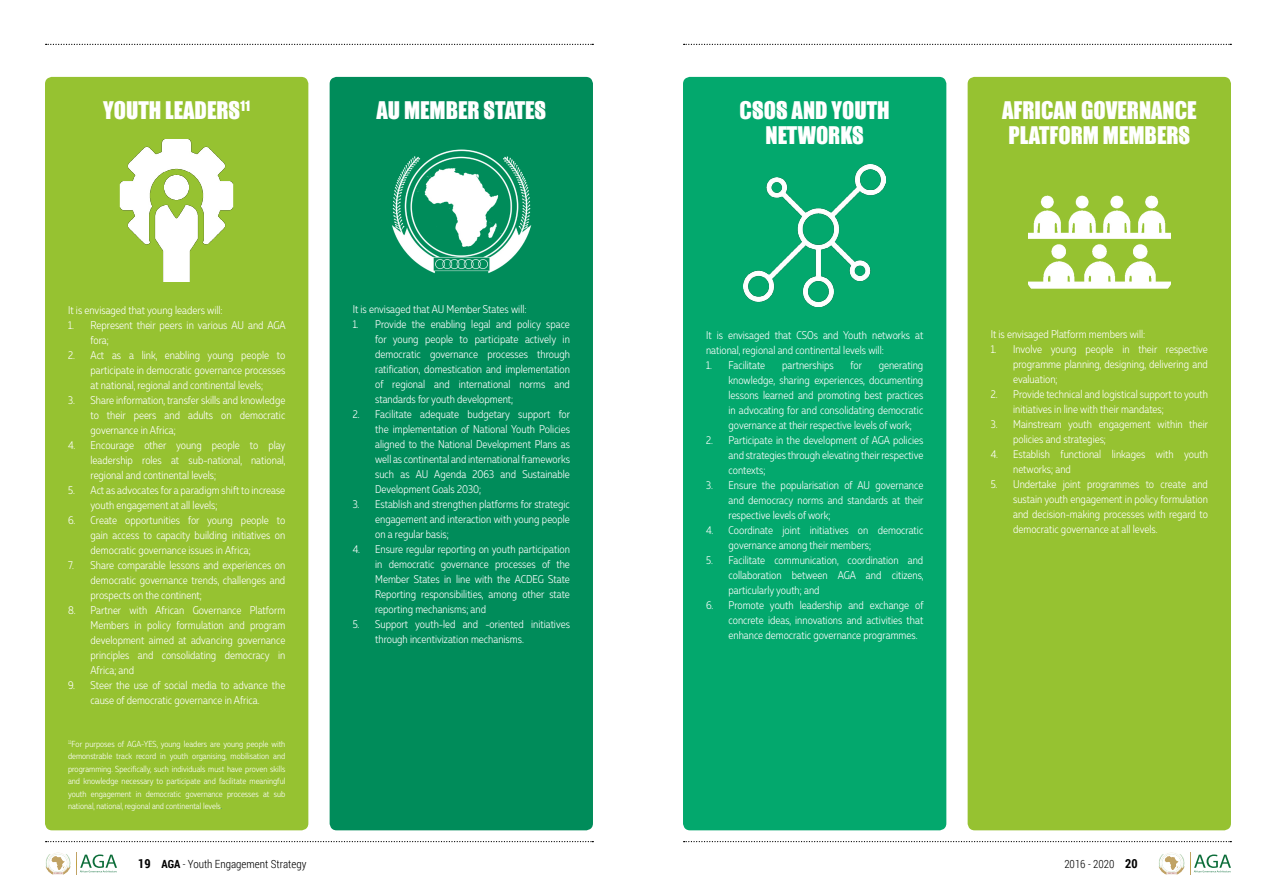
<style>
.page{position:relative;width:1276px;height:886px;background:#fff}
.page>*{position:absolute;margin:0;border:0;box-sizing:border-box;transform-origin:0 0}
.t1{font:22.5px/25px "Gabo Drive";color:#fff;text-align:center}
.t2{font:300 11.25px/15px "Muller Narrow";color:#fff;text-align:justify}
.t3{font:300 11.25px "Roboto Condensed";color:#000}
.t4{font:300 8.75px/12.5px "Muller Narrow";color:#fff;text-align:justify}
.s1{color:#0075b4}
.s2{font-weight:700;font-size:12.5px}
.s3{font-weight:700}
</style>
<div class="page">
<div style="left:45px;top:77px;width:263px;height:753px;background:#96c231;border-radius:7px"></div>
<div style="left:330px;top:77px;width:263px;height:753px;background:#008c5a;border-radius:7px"></div>
<img style="left:119px;top:140px;width:115px;height:142px">
<img style="left:392px;top:149px;width:140px;height:125px">
<div style="left:683px;top:77px;width:263px;height:753px;background:#03a86d;border-radius:7px"></div>
<div style="left:967px;top:77px;width:264px;height:753px;background:#96c231;border-radius:7px"></div>
<img style="left:744px;top:165px;width:141px;height:142px">
<img style="left:1028px;top:195px;width:142px;height:94px">
<svg style="left:46px;top:44px;width:547px;height:1px"></svg>
<svg style="left:46px;top:841px;width:547px;height:1px"></svg>
<svg style="left:683px;top:841px;width:548px;height:1px"></svg>
<svg style="left:683px;top:44px;width:548px;height:1px"></svg>
<img style="left:45px;top:852px;width:26px;height:22px">
<svg style="left:76px;top:852px;width:41px;height:22px"></svg>
<img style="left:1159px;top:852px;width:25px;height:22px">
<svg style="left:1190px;top:852px;width:41px;height:22px"></svg>
<h1 class="t1" style="left:103px;top:97px;width:148px">YOUTH LEADERS<sup>11</sup></h1>
<h1 class="t1" style="left:376px;top:97px;width:171px">AU MEMBER STATES</h1>
<h1 class="t1" style="left:114px;top:98px;width:127px">YOUNG PEOPLE</h1>
<h1 class="t1" style="left:398px;top:98px;width:127px">YOUNG PEOPLE</h1>
<p class="t2" style="left:68px;top:302px;width:156px">It is envisaged that young leaders will:</p>
<p class="t2" style="left:91px;top:317px;width:196px;text-indent:-22px">1. Represent their peers in various AU and AGA fora;</p>
<p class="t2" style="left:91px;top:347px;width:196px;text-indent:-22px">2. Act as a link, enabling young people to participate in democratic governance processes at national, regional and continental levels;</p>
<p class="t2" style="left:91px;top:392px;width:196px;text-indent:-22px">3. Share information, transfer skills and knowledge to their peers and adults on democratic governance in Africa;</p>
<p class="t2" style="left:91px;top:437px;width:197px;text-indent:-22px">4. Encourage other young people to play leadership roles at sub-national, national, regional and continental levels;</p>
<p class="t2" style="left:91px;top:482px;width:196px;text-indent:-22px">5. Act as advocates for a paradigm shift to increase youth engagement at all levels;</p>
<p class="t2" style="left:91px;top:512px;width:196px;text-indent:-22px">6. Create opportunities for young people to gain access to capacity building initiatives on democratic governance issues in Africa;</p>
<p class="t2" style="left:91px;top:557px;width:196px;text-indent:-22px">7. Share comparable lessons and experiences on democratic governance trends, challenges and prospects on the continent;</p>
<p class="t2" style="left:91px;top:602px;width:196px;text-indent:-22px">8. Partner with African Governance Platform Members in policy formulation and program development aimed at advancing governance principles and consolidating democracy in Africa; and</p>
<p class="t2" style="left:68px;top:677px;width:219px;text-align:center">9. Steer the use of social media to advance the cause of democratic governance in Africa.</p>
<p class="t4" style="left:68px;top:737px;width:219px"><sup>11</sup>For purposes of AGA-YES, young leaders are young people with demonstrable track record in youth organising, mobilisation and programming. Specifically, such individuals must have proven skills and knowledge necessary to participate and facilitate meaningful youth engagement in democratic governance processes at sub national, national, regional and continental levels<span class="s1">.</span></p>
<p class="t2" style="left:353px;top:302px;width:175px">It is envisaged that AU Member States will:</p>
<p class="t2" style="left:375px;top:317px;width:196px;text-indent:-22px">1. Provide the enabling legal and policy space for young people to participate actively in democratic governance processes through ratification, domestication and implementation of regional and international norms and standards for youth development;</p>
<p class="t2" style="left:375px;top:407px;width:196px;text-indent:-22px">2. Facilitate adequate budgetary support for the implementation of National Youth Policies aligned to the National Development Plans as well as continental and international frameworks such as AU Agenda 2063 and Sustainable Development Goals 2030;</p>
<p class="t2" style="left:375px;top:497px;width:196px;text-indent:-22px">3. Establish and strengthen platforms for strategic engagement and interaction with young people on a regular basis;</p>
<p class="t2" style="left:375px;top:542px;width:196px;text-indent:-22px">4. Ensure regular reporting on youth participation in democratic governance processes of the Member States in line with the ACDEG State Reporting responsibilities, among other state reporting mechanisms; and</p>
<p class="t2" style="left:375px;top:617px;width:196px;text-indent:-22px">5. Support youth-led and -oriented initiatives through incentivization mechanisms.</p>
<h1 class="t1" style="left:739px;top:97px;width:152px">CSOS AND YOUTH<br>NETWORKS</h1>
<h1 class="t1" style="left:1002px;top:97px;width:196px;text-align:left">AFRICAN GOVERNANCE<br>PLATFORM MEMBERS</h1>
<h1 class="t1" style="left:751px;top:98px;width:127px">Y UNG PEOPLE</h1>
<h1 class="t1" style="left:1036px;top:98px;width:127px">YOUNG PEOPLE</h1>
<p class="t2" style="left:706px;top:327px;width:219px">It is envisaged that CSOs and Youth networks at national, regional and continental levels will:</p>
<p class="t2" style="left:706px;top:357px;width:61px">1. Facilitate</p>
<p class="t2" style="left:782px;top:357px;width:53px">partnerships</p>
<p class="t2" style="left:850px;top:357px;width:13px">for</p>
<p class="t2" style="left:728px;top:357px;width:196px;text-indent:150px">generating knowledge, sharing experiences, documenting lessons learned and promoting best practices in advocating for and consolidating democratic governance at their respective levels of work;</p>
<p class="t2" style="left:728px;top:432px;width:196px;text-indent:-22px">2. Participate in the development of AGA policies and strategies through elevating their respective contexts;</p>
<p class="t2" style="left:728px;top:477px;width:196px;text-indent:-22px">3. Ensure the popularisation of AU governance and democracy norms and standards at their respective levels of work;</p>
<p class="t2" style="left:728px;top:522px;width:196px;text-indent:-22px">4. Coordinate joint initiatives on democratic governance among their members;</p>
<p class="t2" style="left:728px;top:552px;width:197px;text-indent:-22px">5. Facilitate communication, coordination and collaboration between AGA and citizens, particularly youth; and</p>
<p class="t2" style="left:728px;top:597px;width:196px;text-indent:-22px">6. Promote youth leadership and exchange of concrete ideas, innovations and activities that enhance democratic governance programmes.</p>
<p class="t2" style="left:990px;top:327px;width:156px">It is envisaged Platform members will:</p>
<p class="t2" style="left:1013px;top:342px;width:196px;text-indent:-22px">1. Involve young people in their respective programme planning, designing, delivering and evaluation;</p>
<p class="t2" style="left:1013px;top:387px;width:196px;text-indent:-22px">2. Provide technical and logistical support to youth initiatives in line with their mandates;</p>
<p class="t2" style="left:1013px;top:417px;width:196px;text-indent:-22px">3. Mainstream youth engagement within their policies and strategies;</p>
<p class="t2" style="left:1013px;top:447px;width:196px;text-indent:-22px">4. Establish functional linkages with youth networks; and</p>
<p class="t2" style="left:1013px;top:477px;width:196px;text-indent:-22px">5. Undertake joint programmes to create and sustain youth engagement in policy formulation and decision-making processes with regard to democratic governance at all levels.</p>
<p class="t3" style="left:138px;top:856px;width:170px"><span class="s2">19</span> <span class="s3">AGA</span> - Youth Engagement Strategy</p>
<p class="t3" style="left:1064px;top:856px;width:75px">2016 - 2020 <span class="s2">20</span></p>
</div>
